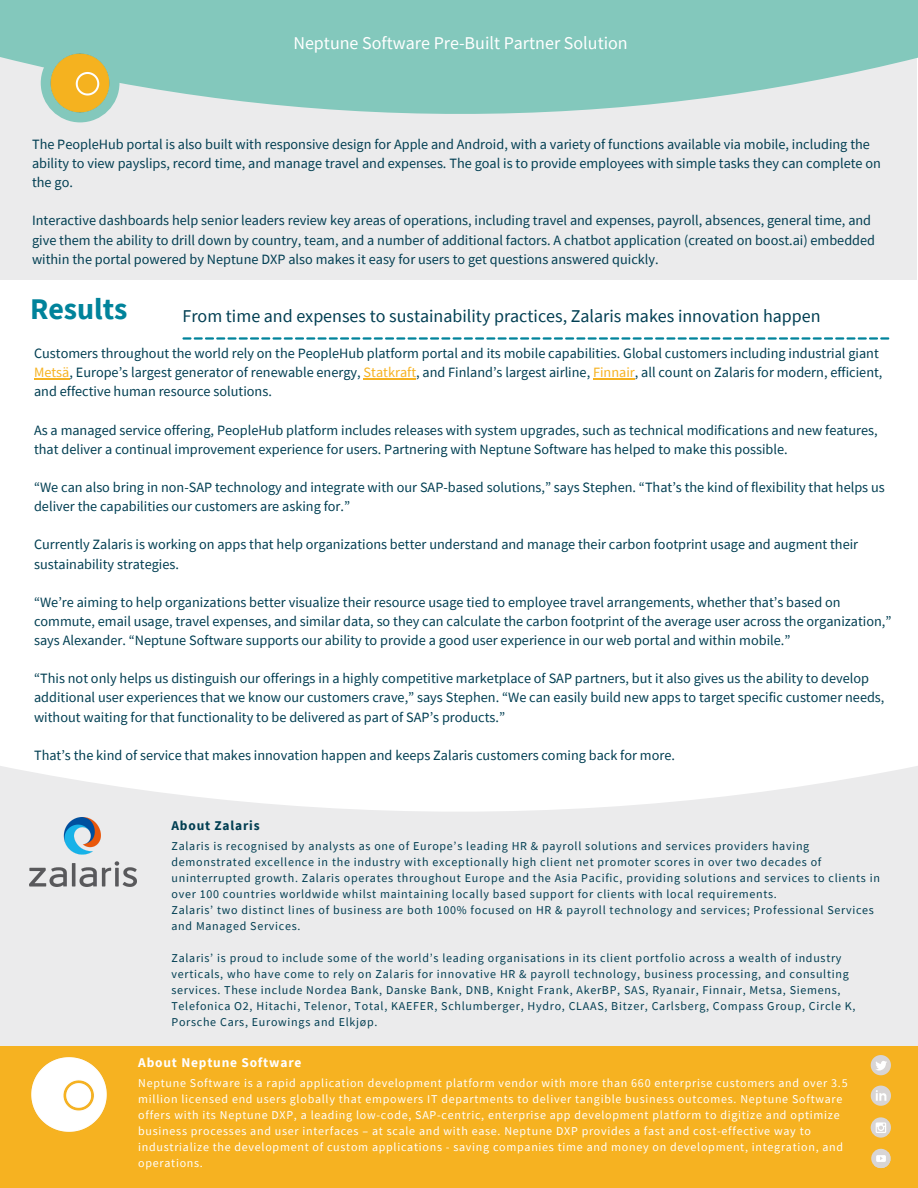
<style>
.page{position:relative;width:918px;height:1188px;background:#fff}
.page>*{position:absolute;margin:0;border:0;box-sizing:border-box;transform-origin:0 0}
.t1{font:700 30px "Source Sans Pro";color:#00839b}
.t2{font:18px "Source Sans Pro";color:#013e52}
.t3{font:18px "Source Sans Pro";color:#fff}
.t4{font:14.25px/19.2px "Source Sans Pro";color:#013e52}
.t5{font:700 13.35px "Source Sans Pro";letter-spacing:.06em;color:#fff}
.t6{font:700 13.35px "Source Sans Pro";letter-spacing:.06em;color:#013e52}
.t7{font:12px/16px "Source Sans Pro";letter-spacing:.06em;color:#013e52}
.t8{font:12px/16px "Source Sans Pro";letter-spacing:.06em;color:#fff}
.s1{color:#f6b221}
</style>
<div class="page">
<div style="left:0;top:52px;width:917px;height:228px;background:#ebebec"></div>
<svg style="left:0;top:0;width:918px;height:114px;background:#92cdc2"></svg>
<div style="left:41px;top:44px;width:78px;height:78px;background:#83c8bc;border-radius:50%"></div>
<img style="left:50px;top:52px;width:60px;height:61px">
<div style="left:0;top:1045px;width:918px;height:143px;background:#f6b221"></div>
<div style="left:0;top:695px;width:918px;height:351px;background:#ebebec"></div>
<svg style="left:0;top:695px;width:918px;height:117px;background:#fcfcfc"></svg>
<img style="left:31px;top:1057px;width:76px;height:75px">
<svg style="left:871px;top:1055px;width:20px;height:20px"></svg>
<svg style="left:871px;top:1086px;width:20px;height:20px"></svg>
<div style="left:871px;top:1117px;width:20px;height:21px;background:#d8d5d5;border-radius:50%"></div>
<svg style="left:876px;top:1122px;width:10px;height:11px"></svg>
<svg style="left:871px;top:1149px;width:20px;height:19px"></svg>
<svg style="left:874px;top:1152px;width:17px;height:17px"></svg>
<hr style="left:34px;top:378px;width:35px;height:2px;background:#f6b221">
<hr style="left:364px;top:378px;width:52px;height:2px;background:#f6b221">
<hr style="left:593px;top:378px;width:42px;height:2px;background:#f6b221">
<svg style="left:182px;top:337px;width:707px;height:3px"></svg>
<img style="left:30px;top:818px;width:107px;height:68px">
<p class="t3" style="left:293px;top:32px;width:336px">Neptune Software Pre-Built Partner Solution</p>
<p class="t4" style="left:32px;top:134px;width:851px">The PeopleHub portal is also built with responsive design for Apple and Android, with a variety of functions available via mobile, including the ability to view payslips, record time, and manage travel and expenses. The goal is to provide employees with simple tasks they can complete on the go.</p>
<p class="t4" style="left:32px;top:211px;width:845px">Interactive dashboards help senior leaders review key areas of operations, including travel and expenses, payroll, absences, general time, and give them the ability to drill down by country, team, and a number of additional factors. A chatbot application (created on boost.ai) embedded within the portal powered by Neptune DXP also makes it easy for users to get questions answered quickly.</p>
<h1 class="t1" style="left:30px;top:289px;width:99px">Results</h1>
<p class="t2" style="left:182px;top:304px;width:640px">From time and expenses to sustainability practices, Zalaris makes innovation happen</p>
<p class="t4" style="left:34px;top:343px;width:850px">Customers throughout the world rely on the PeopleHub platform portal and its mobile capabilities. Global customers including industrial giant<br><span class="s1">Metsä</span>, Europe’s largest generator of renewable energy, <span class="s1">Statkraft</span>, and Finland’s largest airline, <span class="s1">Finnair</span>, all count on Zalaris for modern, efficient, and effective human resource solutions.</p>
<p class="t4" style="left:34px;top:420px;width:845px">As a managed service offering, PeopleHub platform includes releases with system upgrades, such as technical modifications and new features, that deliver a continual improvement experience for users. Partnering with Neptune Software has helped to make this possible.</p>
<p class="t4" style="left:34px;top:477px;width:852px">“We can also bring in non-SAP technology and integrate with our SAP-based solutions,” says Stephen. “That’s the kind of flexibility that helps us deliver the capabilities our customers are asking for.”</p>
<p class="t4" style="left:34px;top:535px;width:826px">Currently Zalaris is working on apps that help organizations better understand and manage their carbon footprint usage and augment their sustainability strategies.</p>
<p class="t4" style="left:34px;top:592px;width:859px">“We’re aiming to help organizations better visualize their resource usage tied to employee travel arrangements, whether that’s based on commute, email usage, travel expenses, and similar data, so they can calculate the carbon footprint of the average user across the organization,” says Alexander. “Neptune Software supports our ability to provide a good user experience in our web portal and within mobile.”</p>
<p class="t4" style="left:34px;top:669px;width:852px">“This not only helps us distinguish our offerings in a highly competitive marketplace of SAP partners, but it also gives us the ability to develop additional user experiences that we know our customers crave,” says Stephen. “We can easily build new apps to target specific customer needs, without waiting for that functionality to be delivered as part of SAP’s products.”</p>
<p class="t4" style="left:34px;top:745px;width:642px">That’s the kind of service that makes innovation happen and keeps Zalaris customers coming back for more.</p>
<p class="t6" style="left:172px;top:817px;width:90px">About Zalaris</p>
<p class="t7" style="left:172px;top:837px;width:710px">Zalaris is recognised by analysts as one of Europe’s leading HR &amp; payroll solutions and services providers having demonstrated excellence in the industry with exceptionally high client net promoter scores in over two decades of uninterrupted growth. Zalaris operates throughout Europe and the Asia Pacific, providing solutions and services to clients in over 100 countries worldwide whilst maintaining locally based support for clients with local requirements.<br>Zalaris’ two distinct lines of business are both 100% focused on HR &amp; payroll technology and services; Professional Services and Managed Services.</p>
<p class="t7" style="left:172px;top:949px;width:685px">Zalaris’ is proud to include some of the world’s leading organisations in its client portfolio across a wealth of industry verticals, who have come to rely on Zalaris for innovative HR &amp; payroll technology, business processing, and consulting services. These include Nordea Bank, Danske Bank, DNB, Knight Frank, AkerBP, SAS, Ryanair, Finnair, Metsa, Siemens, Telefonica O2, Hitachi, Telenor, Total, KAEFER, Schlumberger, Hydro, CLAAS, Bitzer, Carlsberg, Compass Group, Circle K, Porsche Cars, Eurowings and Elkjøp.</p>
<p class="t5" style="left:138px;top:1054px;width:165px">About Neptune Software</p>
<p class="t8" style="left:138px;top:1075px;width:711px">Neptune Software is a rapid application development platform vendor with more than 660 enterprise customers and over 3.5 million licensed end users globally that empowers IT departments to deliver tangible business outcomes. Neptune Software offers with its Neptune DXP, a leading low-code, SAP-centric, enterprise app development platform to digitize and optimize business processes and user interfaces – at scale and with ease. Neptune DXP provides a fast and cost-effective way to industrialize the development of custom applications - saving companies time and money on development, integration, and operations.</p>
</div>
